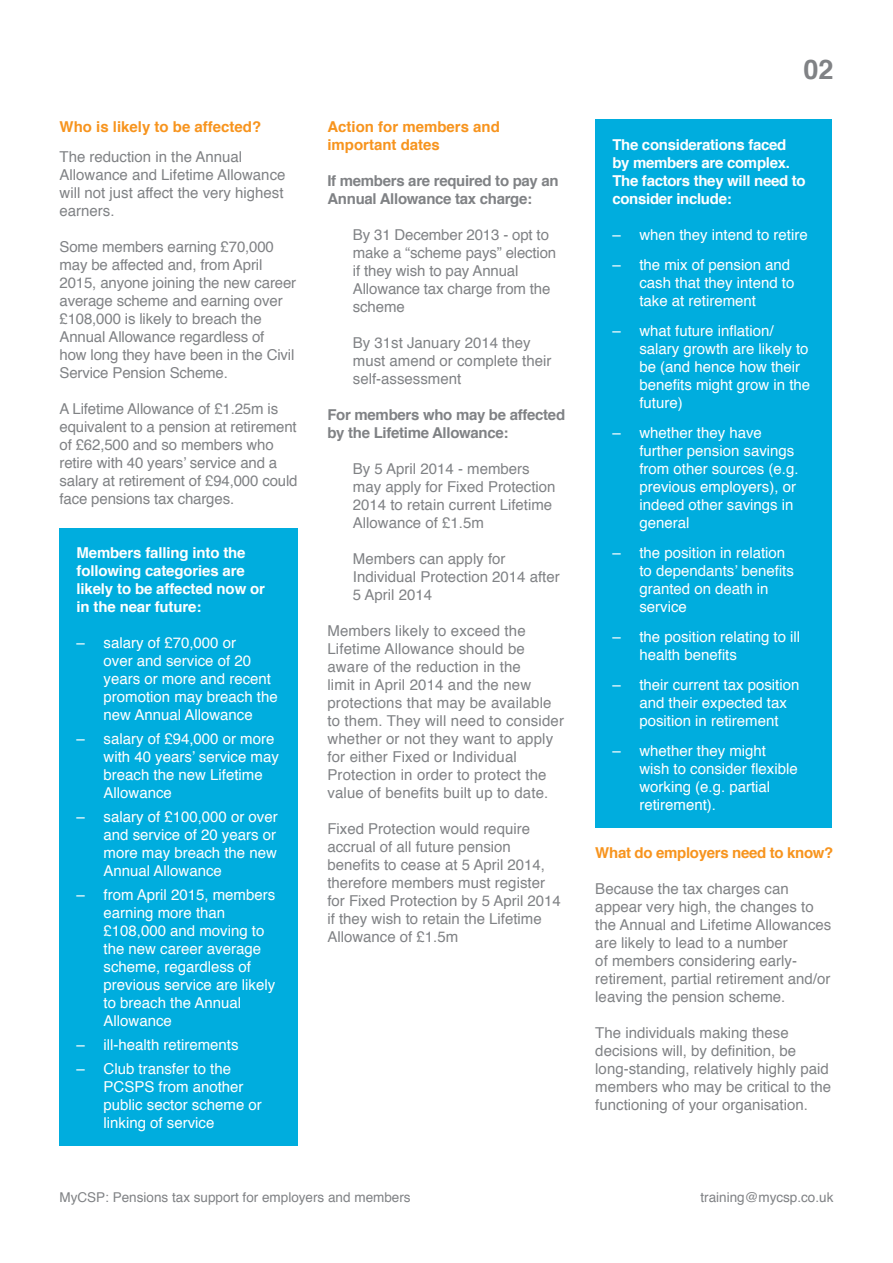
<style>
.page{position:relative;width:893px;height:1263px;background:#fff}
.page>*{position:absolute;margin:0;border:0;box-sizing:border-box;transform-origin:0 0}
.t1{font:700 27px "Helvetica";color:#808285}
.t2{font:15px/18px "Helvetica";color:#808285}
.t3{font:15px/18px "Helvetica";color:#fff}
.t4{font:700 15px/18px "Helvetica";letter-spacing:-.02em;color:#fff}
.t5{font:700 15px/18px "Helvetica";letter-spacing:-.02em;color:#808285}
.t6{font:700 15px/18px "Helvetica";color:#f7941e}
.t7{font:700 15px "Helvetica";letter-spacing:-.02em;color:#f7941e}
.t8{font:13.5px "Helvetica";color:#808285}
</style>
<div class="page">
<div style="left:60px;top:528px;width:238px;height:617px;background:#00adde"></div>
<div style="left:595px;top:119px;width:237px;height:708px;background:#00adde"></div>
<p class="t6" style="left:60px;top:119px;width:203px">Who is likely to be affected?</p>
<p class="t2" style="left:60px;top:149px;width:227px">The reduction in the Annual<br>Allowance and Lifetime Allowance will not just affect the very highest earners.</p>
<p class="t2" style="left:60px;top:239px;width:238px">Some members earning £70,000 may be affected and, from April<br>2015, anyone joining the new career average scheme and earning over £108,000 is likely to breach the<br>Annual Allowance regardless of<br>how long they have been in the Civil<br>Service Pension Scheme.</p>
<p class="t2" style="left:60px;top:401px;width:240px">A Lifetime Allowance of £1.25m is equivalent to a pension at retirement of £62,500 and so members who retire with 40 years’ service and a salary at retirement of £94,000 could face pensions tax charges.</p>
<p class="t4" style="left:77px;top:545px;width:190px">Members falling into the following categories are likely to be affected now or in the near future:</p>
<p class="t3" style="left:104px;top:635px;width:176px;text-indent:-27px">– salary of £70,000 or<br>over and service of 20 years or more and recent promotion may breach the new Annual Allowance</p>
<p class="t3" style="left:104px;top:731px;width:177px;text-indent:-27px">– salary of £94,000 or more with 40 years’ service may breach the new Lifetime<br>Allowance</p>
<p class="t3" style="left:104px;top:809px;width:176px;text-align:justify;text-indent:-27px">– salary of £100,000 or over and service of 20 years or more may breach the new Annual Allowance</p>
<p class="t3" style="left:104px;top:887px;width:173px;text-indent:-27px">– from April 2015, members earning more than £108,000 and moving to the new career average scheme, regardless of previous service are likely to breach the Annual<br>Allowance</p>
<p class="t3" style="left:77px;top:1037px;width:164px">– ill-health retirements</p>
<p class="t3" style="left:104px;top:1061px;width:160px;text-indent:-27px">– Club transfer to the<br>PCSPS from another public sector scheme or linking of service</p>
<p class="t6" style="left:327px;top:119px;width:174px">Action for members and important dates</p>
<p class="t5" style="left:327px;top:173px;width:233px">If members are required to pay an<br>Annual Allowance tax charge:</p>
<p class="t2" style="left:353px;top:227px;width:205px">By 31 December 2013 - opt to make a “scheme pays” election if they wish to pay Annual<br>Allowance tax charge from the scheme</p>
<p class="t2" style="left:353px;top:335px;width:200px">By 31st January 2014 they must amend or complete their self-assessment</p>
<p class="t5" style="left:327px;top:407px;width:239px">For members who may be affected by the Lifetime Allowance:</p>
<p class="t2" style="left:353px;top:461px;width:204px">By 5 April 2014 - members may apply for Fixed Protection<br>2014 to retain current Lifetime<br>Allowance of £1.5m</p>
<p class="t2" style="left:353px;top:551px;width:208px">Members can apply for<br>Individual Protection 2014 after<br>5 April 2014</p>
<p class="t2" style="left:327px;top:623px;width:238px">Members likely to exceed the<br>Lifetime Allowance should be aware of the reduction in the<br>limit in April 2014 and the new protections that may be available to them. They will need to consider whether or not they want to apply for either Fixed or Individual<br>Protection in order to protect the value of benefits built up to date.</p>
<p class="t2" style="left:327px;top:821px;width:235px">Fixed Protection would require accrual of all future pension benefits to cease at 5 April 2014, therefore members must register for Fixed Protection by 5 April 2014 if they wish to retain the Lifetime<br>Allowance of £1.5m</p>
<h1 class="t1" style="left:803px;top:52px;width:32px">02</h1>
<p class="t4" style="left:612px;top:137px;width:195px">The considerations faced by members are complex.<br>The factors they will need to consider include:</p>
<p class="t3" style="left:612px;top:227px;width:197px">– when they intend to retire</p>
<p class="t3" style="left:639px;top:257px;width:157px;text-indent:-27px">– the mix of pension and cash that they intend to take at retirement</p>
<p class="t3" style="left:639px;top:323px;width:172px;text-indent:-27px">– what future inflation/ salary growth are likely to be (and hence how their benefits might grow in the future)</p>
<p class="t3" style="left:639px;top:425px;width:161px;text-indent:-27px">– whether they have further pension savings from other sources (e.g. previous employers), or indeed other savings in general</p>
<p class="t3" style="left:639px;top:545px;width:156px;text-indent:-27px">– the position in relation to dependants’ benefits granted on death in service</p>
<p class="t3" style="left:639px;top:629px;width:162px;text-indent:-27px">– the position relating to ill health benefits</p>
<p class="t3" style="left:639px;top:677px;width:162px;text-indent:-27px">– their current tax position and their expected tax position in retirement</p>
<p class="t3" style="left:639px;top:743px;width:160px;text-indent:-27px">– whether they might wish to consider flexible working (e.g. partial retirement).</p>
<p class="t7" style="left:595px;top:842px;width:240px">What do employers need to know?</p>
<p class="t2" style="left:595px;top:881px;width:237px">Because the tax charges can appear very high, the changes to the Annual and Lifetime Allowances are likely to lead to a number<br>of members considering early&shy;retirement, partial retirement and/or leaving the pension scheme.</p>
<p class="t2" style="left:595px;top:1025px;width:237px">The individuals making these decisions will, by definition, be long-standing, relatively highly paid members who may be critical to the functioning of your organisation.</p>
<p class="t8" style="left:60px;top:1188px;width:353px">MyCSP: Pensions tax support for employers and members</p>
<p class="t8" style="left:700px;top:1188px;width:134px">training@mycsp.co.uk</p>
</div>
